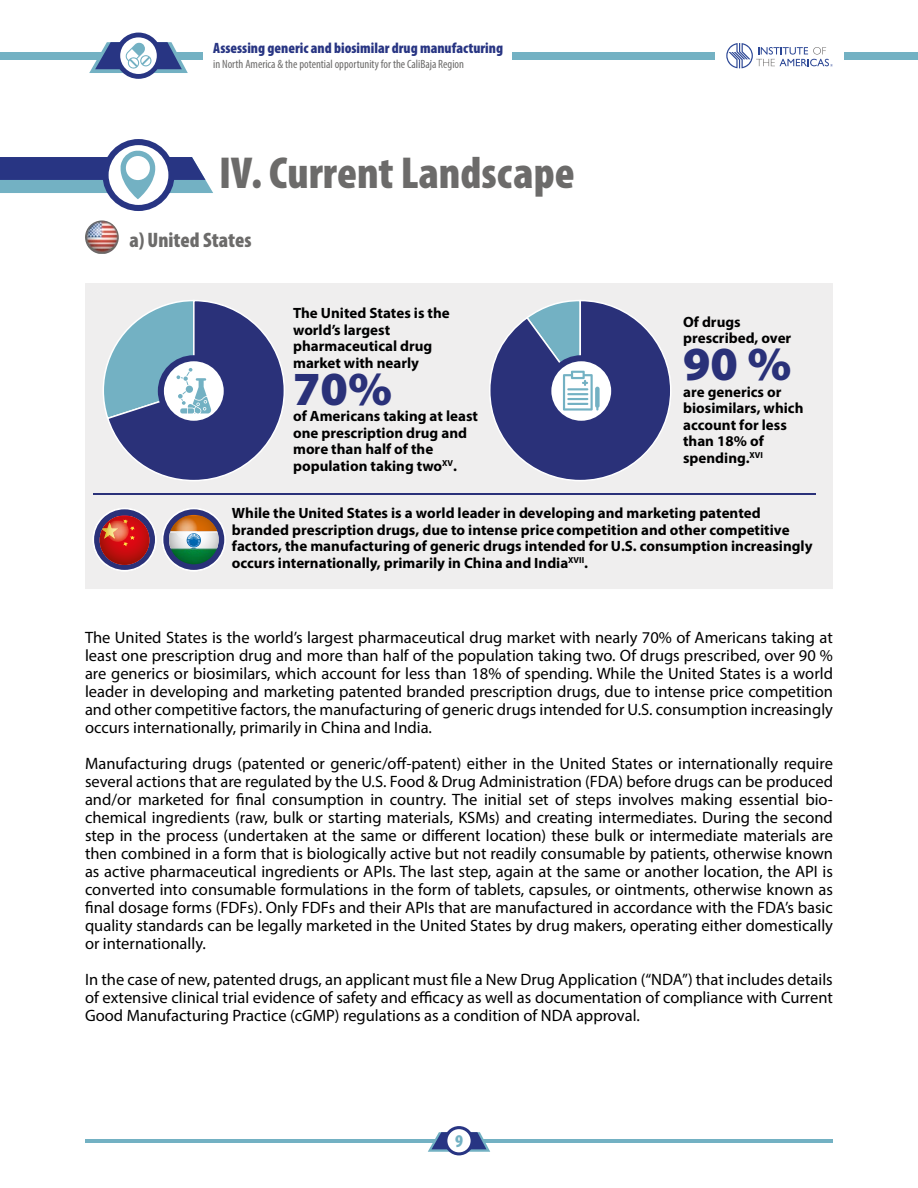
<style>
.page{position:relative;width:918px;height:1188px;background:#fff}
.page>*{position:absolute;margin:0;border:0;box-sizing:border-box;transform-origin:0 0}
.t1{font:900 47.7px "Myriad Pro";color:#2a3179}
.t2{font:900 condensed 45px "Myriad Pro";color:#6c6b6a}
.t3{font:900 condensed 21px "Myriad Pro";color:#6c6b6a}
.t4{font:900 condensed 18px "Myriad Pro";color:#73b1c3}
.t5{font:16.5px/18px "Myriad Pro";color:#000;text-align:justify}
.t6{font:900 condensed 15px "Myriad Pro";color:#283583}
.t7{font:700 14.85px/16.4px "Myriad Pro";color:#000}
.t8{font:condensed 12px "Myriad Pro";color:#6c6b6a}
</style>
<div class="page">
<div style="left:0;top:52px;width:202px;height:8px;background:#73b1c3"></div>
<div style="left:513px;top:52px;width:202px;height:8px;background:#73b1c3"></div>
<div style="left:844px;top:52px;width:74px;height:8px;background:#73b1c3"></div>
<hr style="left:85px;top:1139px;width:748px;height:4px;background:#73b1c3">
<svg style="left:726px;top:43px;width:107px;height:25px"></svg>
<svg style="left:428px;top:1132px;width:62px;height:20px"></svg>
<svg style="left:444px;top:1126px;width:30px;height:29px"></svg>
<div style="left:447px;top:1129px;width:24px;height:23px;background:#fff;border-radius:50%"></div>
<div style="left:115px;top:33px;width:47px;height:46px;background:#283583;border-radius:50%"></div>
<svg style="left:120px;top:37px;width:37px;height:37px"></svg>
<svg style="left:89px;top:42px;width:99px;height:31px"></svg>
<img style="left:85px;top:220px;width:34px;height:34px">
<div style="left:85px;top:283px;width:748px;height:306px;background:#efeeee"></div>
<svg style="left:92px;top:300px;width:193px;height:181px;background:#7e8db1"></svg>
<svg style="left:489px;top:300px;width:183px;height:181px;background:#6f78a5"></svg>
<hr style="left:93px;top:493px;width:722px;height:2px;background:#2a3179">
<img style="left:93px;top:508px;width:133px;height:63px">
<img style="left:171px;top:539px;width:46px;height:25px">
<div style="left:103px;top:139px;width:72px;height:72px;background:#283583;border-radius:50%"></div>
<div style="left:109px;top:145px;width:59px;height:60px;background:#fff;border-radius:50%"></div>
<svg style="left:0;top:151px;width:213px;height:48px"></svg>
<p class="t6" style="left:213px;top:39px;width:291px">Assessing generic and biosimilar drug manufacturing</p>
<p class="t8" style="left:213px;top:56px;width:252px">in North America &amp; the potential opportunity for the CaliBaja Region</p>
<h2 class="t2" style="left:219px;top:144px;width:357px">IV. Current Landscape</h2>
<p class="t3" style="left:129px;top:227px;width:124px">a) United States</p>
<p class="t7" style="left:293px;top:305px;width:158px">The United States is the world’s largest pharmaceutical drug market with nearly</p>
<h1 class="t1" style="left:293px;top:357px;width:101px">70%</h1>
<p class="t7" style="left:293px;top:408px;width:186px">of Americans taking at least one prescription drug and more than half of the population taking two<sup>XV</sup>.</p>
<p class="t7" style="left:683px;top:313px;width:110px">Of drugs prescribed, over</p>
<h1 class="t1" style="left:683px;top:333px;width:110px">90 %</h1>
<p class="t7" style="left:683px;top:383px;width:122px">are generics or biosimilars, which account for less than 18% of spending.<sup>XVI</sup></p>
<p class="t7" style="left:232px;top:505px;width:582px">While the United States is a world leader in developing and marketing patented branded prescription drugs, due to intense price competition and other competitive factors, the manufacturing of generic drugs intended for U.S. consumption increasingly occurs internationally, primarily in China and India<sup>XVII</sup>.</p>
<p class="t5" style="left:85px;top:628px;width:749px">The United States is the world’s largest pharmaceutical drug market with nearly 70% of Americans taking at least one prescription drug and more than half of the population taking two. Of drugs prescribed, over 90 % are generics or biosimilars, which account for less than 18% of spending. While the United States is a world leader in developing and marketing patented branded prescription drugs, due to intense price competition and other competitive factors, the manufacturing of generic drugs intended for U.S. consumption increasingly occurs internationally, primarily in China and India.</p>
<p class="t5" style="left:85px;top:754px;width:750px">Manufacturing drugs (patented or generic/off-patent) either in the United States or internationally require several actions that are regulated by the U.S. Food &amp; Drug Administration (FDA) before drugs can be produced and/or marketed for final consumption in country. The initial set of steps involves making essential bio&shy;chemical ingredients (raw, bulk or starting materials, KSMs) and creating intermediates. During the second step in the process (undertaken at the same or different location) these bulk or intermediate materials are then combined in a form that is biologically active but not readily consumable by patients, otherwise known as active pharmaceutical ingredients or APIs. The last step, again at the same or another location, the API is converted into consumable formulations in the form of tablets, capsules, or ointments, otherwise known as final dosage forms (FDFs). Only FDFs and their APIs that are manufactured in accordance with the FDA’s basic quality standards can be legally marketed in the United States by drug makers, operating either domestically or internationally.</p>
<p class="t5" style="left:85px;top:970px;width:749px">In the case of new, patented drugs, an applicant must file a New Drug Application (“NDA”) that includes details of extensive clinical trial evidence of safety and efficacy as well as documentation of compliance with Current Good Manufacturing Practice (cGMP) regulations as a condition of NDA approval.</p>
<p class="t4" style="left:455px;top:1129px;width:9px">9</p>
</div>
